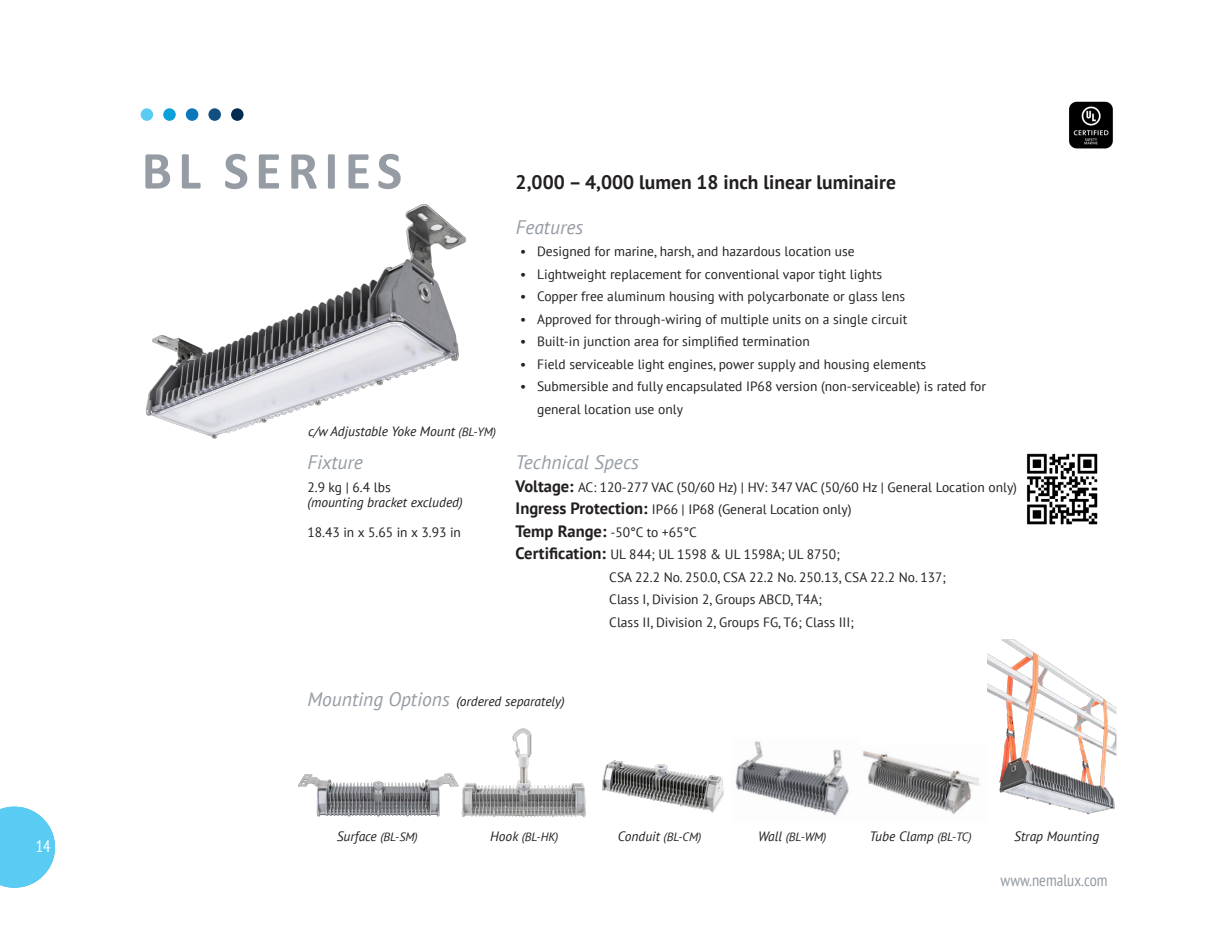
<style>
.page{position:relative;width:1215px;height:945px;background:#fff}
.page>*{position:absolute;margin:0;border:0;box-sizing:border-box;transform-origin:0 0}
.Headline_1{font:700 54px "Calibri";letter-spacing:.115em;color:#959ca4}
.t1{font:700 19.5px "PT Sans";color:#231f20}
.t2{font:italic 19.5px "PT Sans";color:#959ca4}
.t3{font:condensed 16.5px "PT Sans";color:#959ca4}
.t4{font:condensed 16.5px "PT Sans";color:#fff}
.t5{font:13.5px/22.5px "PT Sans";color:#231f20}
.Headline_1-2{font:italic 13.5px "PT Sans";color:#231f20}
.Headline_1-3{font:italic 12px "PT Sans";color:#231f20}
.s1{font-size:12px}
.s2{font-weight:700;font-size:16.5px}
.s3{font-size:19.5px;color:#959ca4}
.s4{font-size:13.5px}
</style>
<div class="page">
<svg style="left:0;top:806px;width:55px;height:82px"></svg>
<img style="left:146px;top:204px;width:320px;height:235px">
<div style="left:141px;top:108px;width:12px;height:13px;background:#5accf3;border-radius:50%"></div>
<div style="left:163px;top:108px;width:13px;height:13px;background:#0ca1d8;border-radius:50%"></div>
<div style="left:186px;top:108px;width:12px;height:13px;background:#0c76bd;border-radius:50%"></div>
<div style="left:208px;top:108px;width:13px;height:13px;background:#114e81;border-radius:50%"></div>
<div style="left:231px;top:108px;width:13px;height:13px;background:#042c53;border-radius:50%"></div>
<img style="left:1069px;top:101px;width:44px;height:48px">
<img style="left:298px;top:773px;width:164px;height:44px">
<img style="left:735px;top:741px;width:114px;height:75px">
<img style="left:462px;top:728px;width:124px;height:90px">
<img style="left:602px;top:760px;width:122px;height:53px">
<img style="left:863px;top:750px;width:116px;height:64px">
<img style="left:987px;top:640px;width:129px;height:175px">
<img style="left:1026px;top:453px;width:72px;height:72px">
<p class="t4" style="left:36px;top:836px;width:16px">14</p>
<p class="Headline_1" style="left:142px;top:132px;width:262px">BL SERIES</p>
<p class="Headline_1-2" style="left:308px;top:423px;width:189px">c/w Adjustable Yoke Mount <span class="s1">(BL-YM)</span></p>
<p class="t2" style="left:307px;top:450px;width:57px">Fixture</p>
<p class="t5" style="left:307px;top:475px;width:85px">2.9 kg | 6.4 lbs</p>
<p class="Headline_1-2" style="left:307px;top:493px;width:157px">(mounting bracket excluded)</p>
<p class="t5" style="left:307px;top:520px;width:155px">18.43 in x 5.65 in x 3.93 in</p>
<p class="t1" style="left:516px;top:169px;width:382px">2,000 – 4,000 lumen 18 inch linear luminaire</p>
<p class="t2" style="left:516px;top:214px;width:69px">Features</p>
<p class="t5" style="left:520px;top:240px;width:336px">• Designed for marine, harsh, and hazardous location use</p>
<p class="t5" style="left:520px;top:262px;width:364px">• Lightweight replacement for conventional vapor tight lights</p>
<p class="t5" style="left:520px;top:285px;width:387px">• Copper free aluminum housing with polycarbonate or glass lens</p>
<p class="t5" style="left:520px;top:307px;width:389px">• Approved for through-wiring of multiple units on a single circuit</p>
<p class="t5" style="left:520px;top:330px;width:291px">• Built-in junction area for simplified termination</p>
<p class="t5" style="left:520px;top:352px;width:408px">• Field serviceable light engines, power supply and housing elements</p>
<p class="t5" style="left:537px;top:375px;width:451px;text-indent:-17px">• Submersible and fully encapsulated IP68 version (non-serviceable) is rated for general location use only</p>
<p class="t2" style="left:516px;top:450px;width:125px">Technical Specs</p>
<p class="t5" style="left:516px;top:475px;width:503px"><span class="s2">Voltage:</span> AC: 120-277 VAC (50/60 Hz) | HV: 347 VAC (50/60 Hz | General Location only)</p>
<p class="t5" style="left:516px;top:498px;width:337px"><span class="s2">Ingress Protection:</span> IP66 | IP68 (General Location only)</p>
<p class="t5" style="left:516px;top:520px;width:183px"><span class="s2">Temp Range:</span> -50°C to +65°C</p>
<p class="t5" style="left:516px;top:543px;width:326px"><span class="s2">Certification:</span> UL 844; UL 1598 &amp; UL 1598A; UL 8750;</p>
<p class="t5" style="left:609px;top:565px;width:338px">CSA 22.2 No. 250.0, CSA 22.2 No. 250.13, CSA 22.2 No. 137;</p>
<p class="t5" style="left:609px;top:588px;width:214px">Class I, Division 2, Groups ABCD, T4A;</p>
<p class="t5" style="left:609px;top:610px;width:246px">Class II, Division 2, Groups FG, T6; Class III;</p>
<p class="Headline_1-2" style="left:307px;top:693px;width:259px"><span class="s3">Mounting Options</span> (ordered separately)</p>
<p class="Headline_1-2" style="left:337px;top:828px;width:82px">Surface <span class="s1">(BL-SM)</span></p>
<p class="Headline_1-3" style="left:490px;top:829px;width:70px"><span class="s4">Hook</span> (BL-HK)</p>
<p class="Headline_1-2" style="left:618px;top:828px;width:85px">Conduit <span class="s1">(BL-CM)</span></p>
<p class="Headline_1-3" style="left:758px;top:829px;width:70px"><span class="s4">Wall</span> (BL-WM)</p>
<p class="Headline_1-2" style="left:870px;top:828px;width:104px">Tube Clamp <span class="s1">(BL-TC)</span></p>
<p class="Headline_1-2" style="left:1014px;top:828px;width:86px">Strap Mounting</p>
<p class="t3" style="left:1001px;top:870px;width:109px">www.nemalux.com</p>
</div>
